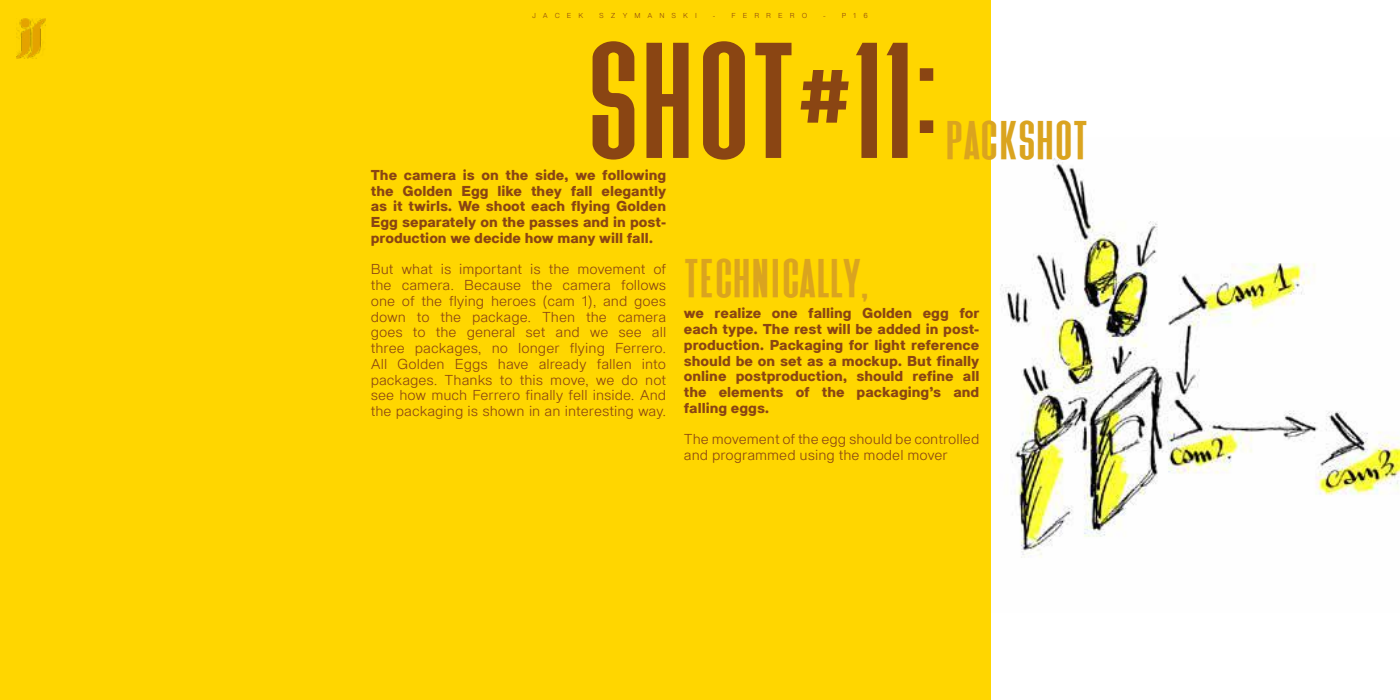
<style>
.page{position:relative;width:1400px;height:700px;background:#fff}
.page>*{position:absolute;margin:0;border:0;box-sizing:border-box;transform-origin:0 0}
.t1{font:126px "Triester Sans";color:#8a4513}
.t2{font:42px "Triester Sans";color:#daa41f}
.t3{font:300 14px/15.8px "Sublima";color:#8a4513;text-align:justify}
.t4{font:800 14px/15.8px "Sublima";color:#8a4513;text-align:justify}
.t5{font:300 7px "Sublima";letter-spacing:1em;color:#8a4513}
</style>
<div class="page">
<img style="left:990px;top:137px;width:410px;height:475px">
<div style="left:0;top:0;width:990px;height:700px;background:#ffd600"></div>
<img style="left:17px;top:18px;width:29px;height:41px">
<p class="t5" style="left:532px;top:9px;width:53px">JACEK</p>
<p class="t5" style="left:599px;top:9px;width:99px">SZYMANSKI</p>
<p class="t5" style="left:713px;top:9px;width:96px">- FERRERO</p>
<p class="t5" style="left:823px;top:9px;width:46px">- P16</p>
<h1 class="t1" style="left:586px;top:35px;width:353px">SHOT#11:</h1>
<h2 class="t2" style="left:946px;top:118px;width:144px">PACKSHOT</h2>
<p class="t4" style="left:371px;top:167px;width:297px">The camera is on the side, we following the Golden Egg like they fall elegantly as it twirls. We shoot each flying Golden Egg separately on the passes and in post&shy;production we decide how many will fall.</p>
<p class="t3" style="left:371px;top:259px;width:297px">But what is important is the movement of the camera. Because the camera follows one of the flying heroes (cam 1), and goes down to the package. Then the camera goes to the general set and we see all three packages, no longer flying Ferrero.<br>All Golden Eggs have already fallen into packages. Thanks to this move, we do not see how much Ferrero finally fell inside. And the packaging is shown in an interesting way.</p>
<h2 class="t2" style="left:684px;top:256px;width:186px">TECHNICALLY,</h2>
<p class="t4" style="left:684px;top:306px;width:297px">we realize one falling Golden egg for each type. The rest will be added in post&shy;production. Packaging for light reference should be on set as a mockup. But finally online postproduction, should refine all the elements of the packaging’s and falling eggs.</p>
<p class="t3" style="left:684px;top:429px;width:297px">The movement of the egg should be controlled and programmed using the model mover</p>
</div>
